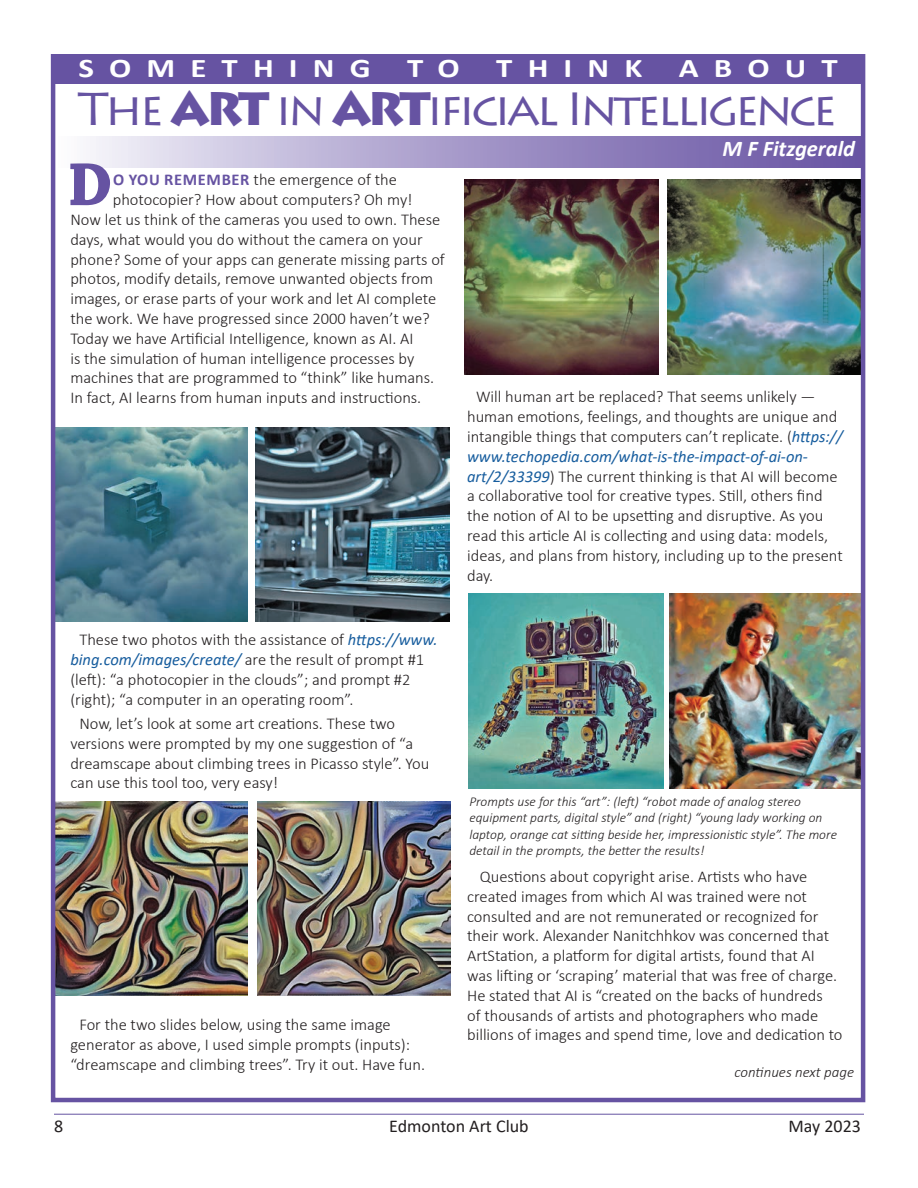
<style>
.page{position:relative;width:918px;height:1188px;background:#fff}
.page>*{position:absolute;margin:0;border:0;box-sizing:border-box;transform-origin:0 0}
.t1{font:700 64.05px "Chaparral Pro";color:#6653a2}
.t2{font:46.5px "Lithos Pro";letter-spacing:-.08em;color:#6653a2}
.t3{font:700 27px "Calibri";letter-spacing:.46em;color:#fff;scale:1.22 1}
.t4{font:italic 700 22.5px "Calibri";color:#fff}
.t5{font:18px "Calibri";color:#231f20}
.t6{font:300 16.5px/19.8px "Calibri";color:#231f20}
.t7{font:italic 300 15px "Calibri";color:#231f20}
.t8{font:italic 300 13.5px/16.2px "Calibri";color:#231f20}
.s1{font-weight:900}
.s2{font-weight:700;color:#6653a2}
.s3{font-weight:400;font-style:italic;color:#175d9e}
</style>
<div class="page">
<hr style="left:54px;top:1114px;width:810px;height:1px;background:#6653a2">
<img style="left:468px;top:594px;width:195px;height:195px">
<img style="left:669px;top:594px;width:191px;height:195px">
<img style="left:667px;top:180px;width:193px;height:195px">
<img style="left:464px;top:180px;width:195px;height:195px">
<img style="left:56px;top:427px;width:191px;height:194px">
<img style="left:255px;top:427px;width:194px;height:194px">
<img style="left:257px;top:802px;width:194px;height:194px">
<img style="left:56px;top:802px;width:192px;height:194px">
<div style="left:54px;top:54px;width:808px;height:29px;background:#6653a2"></div>
<div style="left:54px;top:136px;width:810px;height:31px;background:linear-gradient(to right,#f4f3fa,#614b9f)"></div>
<div style="left:51px;top:54px;width:814px;height:1048px;border:4px solid #6653a2"></div>
<h3 class="t3" style="left:78px;top:49px;width:241px">SOMETHING</h3>
<h3 class="t3" style="left:407px;top:49px;width:45px">T O</h3>
<h3 class="t3" style="left:496px;top:49px;width:121px">THINK</h3>
<h3 class="t3" style="left:679px;top:49px;width:132px">ABOUT</h3>
<h2 class="t2" style="left:78px;top:82px;width:760px">The <span class="s1">ART</span> in <span class="s1">ART</span>ificial Intelligence</h2>
<h1 class="t1" style="left:67px;top:147px;width:47px">D</h1>
<p class="t6" style="left:113px;top:170px;width:285px"><span class="s2">O YOU REMEMBER</span> the emergence of the</p>
<h3 class="t4" style="left:723px;top:133px;width:135px">M F Fitzgerald</h3>
<p class="t6" style="left:113px;top:190px;width:301px">photocopier? How about computers? Oh my!</p>
<p class="t6" style="left:70px;top:209px;width:371px">Now let us think of the cameras you used to own. These</p>
<p class="t6" style="left:70px;top:229px;width:354px">days, what would you do without the camera on your</p>
<p class="t6" style="left:70px;top:249px;width:376px">phone? Some of your apps can generate missing parts of</p>
<p class="t6" style="left:70px;top:269px;width:364px">photos, modify details, remove unwanted objects from</p>
<p class="t6" style="left:70px;top:289px;width:367px">images, or erase parts of your work and let AI complete</p>
<p class="t6" style="left:70px;top:308px;width:361px">the work. We have progressed since 2000 haven’t we?</p>
<p class="t6" style="left:70px;top:328px;width:345px">Today we have Artificial Intelligence, known as AI. AI</p>
<p class="t6" style="left:70px;top:348px;width:346px">is the simulation of human intelligence processes by</p>
<p class="t6" style="left:70px;top:368px;width:365px">machines that are programmed to “think” like humans.</p>
<p class="t6" style="left:70px;top:388px;width:352px">In fact, AI learns from human inputs and instructions.</p>
<p class="t6" style="left:467px;top:387px;width:377px;text-indent:9px">Will human art be replaced? That seems unlikely — human emotions, feelings, and thoughts are unique and intangible things that computers can’t replicate. (<span class="s3">https:// www.techopedia.com/what-is-the-impact-of-ai-on&shy;art/2/33399</span>) The current thinking is that AI will become a collaborative tool for creative types. Still, others find the notion of AI to be upsetting and disruptive. As you read this article AI is collecting and using data: models, ideas, and plans from history, including up to the present day.</p>
<p class="t6" style="left:70px;top:630px;width:369px;text-indent:9px">These two photos with the assistance of <span class="s3">https://www. bing.com/images/create/</span> are the result of prompt #1 (left): “a photocopier in the clouds”; and prompt #2 (right); “a computer in an operating room”.</p>
<p class="t6" style="left:70px;top:713px;width:361px;text-indent:9px">Now, let’s look at some art creations. These two versions were prompted by my one suggestion of “a dreamscape about climbing trees in Picasso style”. You can use this tool too, very easy!</p>
<p class="t6" style="left:70px;top:1015px;width:356px;text-indent:9px">For the two slides below, using the same image generator as above, I used simple prompts (inputs): “dreamscape and climbing trees”. Try it out. Have fun.</p>
<p class="t8" style="left:469px;top:793px;width:369px">Prompts use for this “art”: (left) “robot made of analog stereo equipment parts, digital style” and (right) “young lady working on laptop, orange cat sitting beside her, impressionistic style”. The more detail in the prompts, the better the results!</p>
<p class="t6" style="left:467px;top:867px;width:377px;text-indent:13px">Questions about copyright arise. Artists who have created images from which AI was trained were not consulted and are not remunerated or recognized for their work. Alexander Nanitchhkov was concerned that ArtStation, a platform for digital artists, found that AI was lifting or ‘scraping’ material that was free of charge.<br>He stated that AI is “created on the backs of hundreds<br>of thousands of artists and photographers who made billions of images and spend time, love and dedication to</p>
<p class="t7" style="left:734px;top:1063px;width:121px">continues next page</p>
<p class="t5" style="left:54px;top:1113px;width:11px">8</p>
<p class="t5" style="left:389px;top:1113px;width:141px">Edmonton Art Club</p>
<p class="t5" style="left:789px;top:1113px;width:74px">May 2023</p>
</div>
